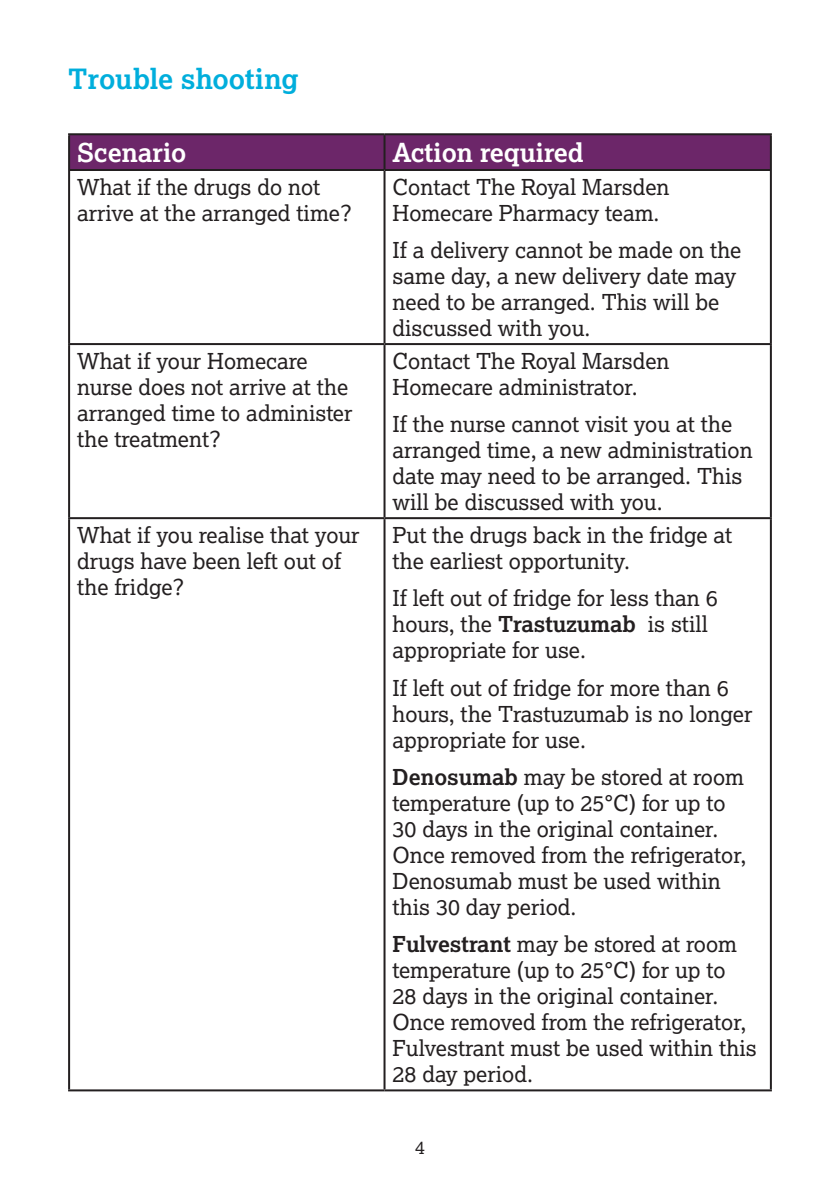
<style>
.page{position:relative;width:840px;height:1191px;background:#fff}
.page>*{position:absolute;margin:0;border:0;box-sizing:border-box;transform-origin:0 0}
.Headings{font:700 28px "Lexia";letter-spacing:-.005em;color:#00aedc}
.Text_bold{font:700 26px "Lexia";color:#fff}
.Text_bold-2{font:22px/26px "Lexia";color:#231f20}
.t1{font:18px "Lexia";color:#231f20}
.s1{font-weight:700}
</style>
<div class="page">
<div style="left:70px;top:135px;width:699px;height:34px;background:#6c2669"></div>
<hr style="left:68px;top:133px;width:316px;height:2px;background:#231f20">
<hr style="left:68px;top:135px;width:2px;height:34px;background:#231f20">
<hr style="left:384px;top:133px;width:387px;height:2px;background:#231f20">
<hr style="left:383px;top:135px;width:2px;height:34px;background:#231f20">
<hr style="left:769px;top:135px;width:2px;height:34px;background:#231f20">
<hr style="left:68px;top:169px;width:316px;height:2px;background:#231f20">
<hr style="left:68px;top:171px;width:2px;height:172px;background:#231f20">
<hr style="left:384px;top:169px;width:387px;height:2px;background:#231f20">
<hr style="left:383px;top:171px;width:2px;height:172px;background:#231f20">
<hr style="left:769px;top:171px;width:2px;height:172px;background:#231f20">
<hr style="left:68px;top:343px;width:316px;height:2px;background:#231f20">
<hr style="left:68px;top:345px;width:2px;height:172px;background:#231f20">
<hr style="left:384px;top:343px;width:387px;height:2px;background:#231f20">
<hr style="left:383px;top:345px;width:2px;height:172px;background:#231f20">
<hr style="left:769px;top:345px;width:2px;height:172px;background:#231f20">
<hr style="left:68px;top:517px;width:316px;height:2px;background:#231f20">
<hr style="left:68px;top:519px;width:2px;height:570px;background:#231f20">
<hr style="left:384px;top:517px;width:387px;height:2px;background:#231f20">
<hr style="left:383px;top:519px;width:2px;height:570px;background:#231f20">
<hr style="left:769px;top:519px;width:2px;height:570px;background:#231f20">
<hr style="left:68px;top:1089px;width:316px;height:2px;background:#231f20">
<hr style="left:384px;top:1089px;width:387px;height:2px;background:#231f20">
<p class="Headings" style="left:68px;top:61px;width:232px">Trouble shooting</p>
<p class="Text_bold" style="left:77px;top:136px;width:111px">Scenario</p>
<p class="Text_bold" style="left:392px;top:136px;width:192px">Action required</p>
<p class="Text_bold-2" style="left:77px;top:173px;width:276px">What if the drugs do not arrive at the arranged time?</p>
<p class="Text_bold-2" style="left:392px;top:173px;width:278px">Contact The Royal Marsden<br>Homecare Pharmacy team.</p>
<p class="Text_bold-2" style="left:392px;top:236px;width:350px">If a delivery cannot be made on the same day, a new delivery date may need to be arranged. This will be discussed with you.</p>
<p class="Text_bold-2" style="left:77px;top:347px;width:277px">What if your Homecare nurse does not arrive at the arranged time to administer the treatment?</p>
<p class="Text_bold-2" style="left:392px;top:347px;width:278px">Contact The Royal Marsden<br>Homecare administrator.</p>
<p class="Text_bold-2" style="left:392px;top:410px;width:361px">If the nurse cannot visit you at the arranged time, a new administration date may need to be arranged. This will be discussed with you.</p>
<p class="Text_bold-2" style="left:77px;top:521px;width:284px">What if you realise that your drugs have been left out of the fridge?</p>
<p class="Text_bold-2" style="left:392px;top:521px;width:341px">Put the drugs back in the fridge at the earliest opportunity.</p>
<p class="Text_bold-2" style="left:392px;top:584px;width:326px">If left out of fridge for less than 6 hours, the <span class="s1">Trastuzumab</span> is still appropriate for use.</p>
<p class="Text_bold-2" style="left:392px;top:674px;width:361px">If left out of fridge for more than 6 hours, the Trastuzumab is no longer appropriate for use.</p>
<p class="Text_bold-2" style="left:392px;top:763px;width:355px"><span class="s1">Denosumab</span> may be stored at room temperature (up to 25°C) for up to<br>30 days in the original container.<br>Once removed from the refrigerator,<br>Denosumab must be used within this 30 day period.</p>
<p class="Text_bold-2" style="left:392px;top:930px;width:365px"><span class="s1">Fulvestrant</span> may be stored at room temperature (up to 25°C) for up to<br>28 days in the original container.<br>Once removed from the refrigerator,<br>Fulvestrant must be used within this<br>28 day period.</p>
<p class="t1" style="left:415px;top:1135px;width:11px">4</p>
</div>
